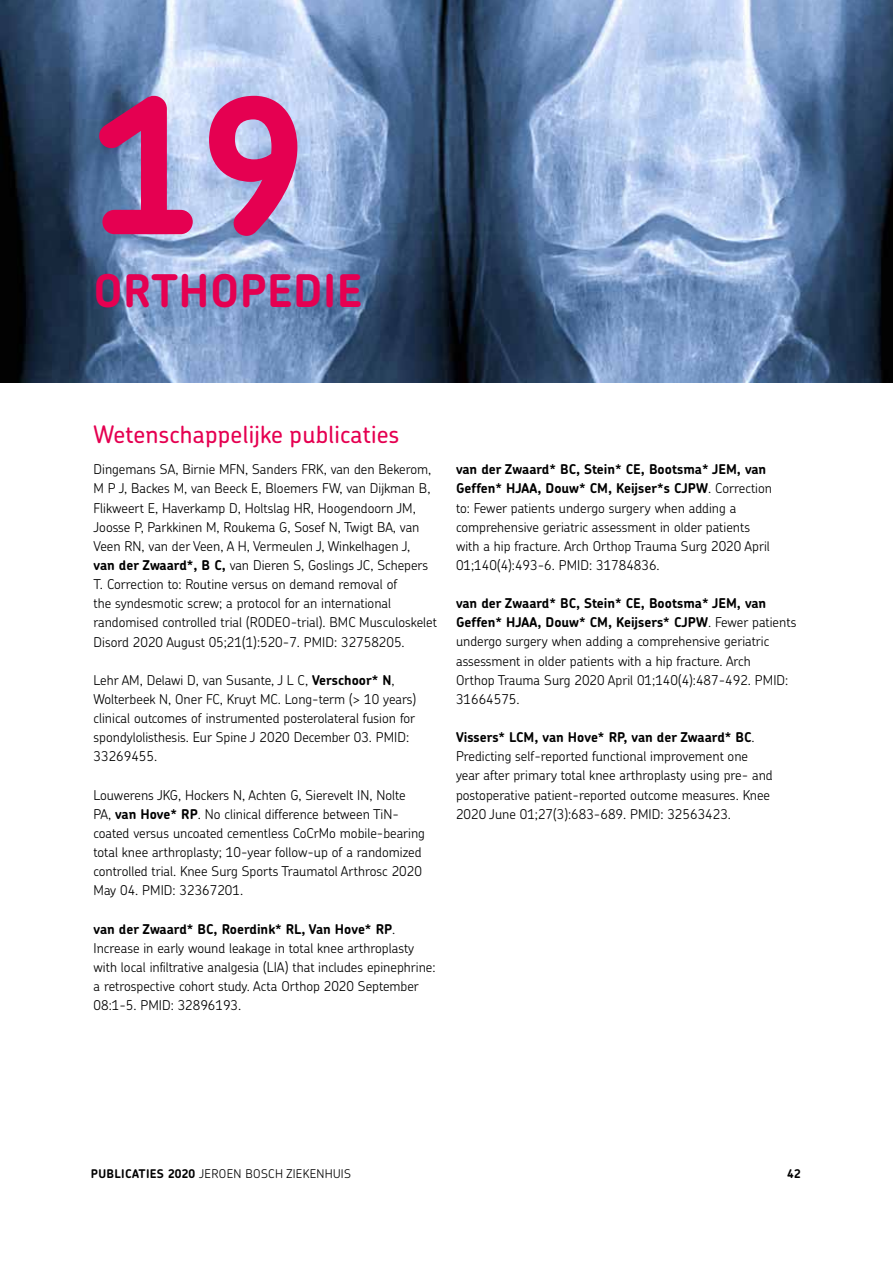
<style>
.page{position:relative;width:893px;height:1263px;background:#fff}
.page>*{position:absolute;margin:0;border:0;box-sizing:border-box;transform-origin:0 0}
.t1{font:700 187.5px "Chevin Pro";color:#e50051}
.t2{font:700 45px "Chevin Pro";letter-spacing:.01em;color:#e50051}
.t3{font:500 24px "Chevin Pro";letter-spacing:.01em;color:#e50051}
.t4{font:300 13.5px/19.2px "Chevin Pro";color:#000}
.t5{font:300 12px "Chevin Pro";letter-spacing:.025em;color:#000}
.t6{font:700 12px "Chevin Pro";color:#000}
.s1{font-weight:700}
</style>
<div class="page">
<img style="left:0;top:0;width:893px;height:383px">
<h1 class="t1" style="left:94px;top:43px;width:213px">19</h1>
<h2 class="t2" style="left:94px;top:261px;width:270px">ORTHOPEDIE</h2>
<h3 class="t3" style="left:94px;top:418px;width:307px">Wetenschappelijke publicaties</h3>
<p class="t4" style="left:94px;top:459px;width:345px">Dingemans SA, Birnie MFN, Sanders FRK, van den Bekerom, M P J, Backes M, van Beeck E, Bloemers FW, van Dijkman B, Flikweert E, Haverkamp D, Holtslag HR, Hoogendoorn JM, Joosse P, Parkkinen M, Roukema G, Sosef N, Twigt BA, van Veen RN, van der Veen, A H, Vermeulen J, Winkelhagen J,<br><span class="s1">van der Zwaard*, B C,</span> van Dieren S, Goslings JC, Schepers T. Correction to: Routine versus on demand removal of<br>the syndesmotic screw; a protocol for an international randomised controlled trial (RODEO-trial). BMC Musculoskelet Disord 2020 August 05;21(1):520-7. PMID: 32758205.</p>
<p class="t4" style="left:94px;top:670px;width:324px">Lehr AM, Delawi D, van Susante, J L C, <span class="s1">Verschoor* N</span>, Wolterbeek N, Oner FC, Kruyt MC. Long-term (&gt; 10 years) clinical outcomes of instrumented posterolateral fusion for spondylolisthesis. Eur Spine J 2020 December 03. PMID:<br>33269455.</p>
<p class="t4" style="left:94px;top:785px;width:333px">Louwerens JKG, Hockers N, Achten G, Sierevelt IN, Nolte PA, <span class="s1">van Hove* RP</span>. No clinical difference between TiN&shy;coated versus uncoated cementless CoCrMo mobile-bearing total knee arthroplasty; 10-year follow-up of a randomized controlled trial. Knee Surg Sports Traumatol Arthrosc 2020<br>May 04. PMID: 32367201.</p>
<p class="t4" style="left:94px;top:919px;width:344px"><span class="s1">van der Zwaard* BC, Roerdink* RL, Van Hove* RP</span>.<br>Increase in early wound leakage in total knee arthroplasty with local infiltrative analgesia (LIA) that includes epinephrine: a retrospective cohort study. Acta Orthop 2020 September 08:1-5. PMID: 32896193.</p>
<p class="t4" style="left:456px;top:459px;width:317px"><span class="s1">van der Zwaard* BC, Stein* CE, Bootsma* JEM, van Geffen* HJAA, Douw* CM, Keijser*s CJPW</span>. Correction to: Fewer patients undergo surgery when adding a comprehensive geriatric assessment in older patients with a hip fracture. Arch Orthop Trauma Surg 2020 April 01;140(4):493-6. PMID: 31784836.</p>
<p class="t4" style="left:456px;top:593px;width:342px"><span class="s1">van der Zwaard* BC, Stein* CE, Bootsma* JEM, van Geffen* HJAA, Douw* CM, Keijsers* CJPW</span>. Fewer patients undergo surgery when adding a comprehensive geriatric assessment in older patients with a hip fracture. Arch<br>Orthop Trauma Surg 2020 April 01;140(4):487-492. PMID:<br>31664575.</p>
<p class="t4" style="left:456px;top:727px;width:318px"><span class="s1">Vissers* LCM, van Hove* RP, van der Zwaard* BC</span>.<br>Predicting self-reported functional improvement one year after primary total knee arthroplasty using pre- and postoperative patient-reported outcome measures. Knee 2020 June 01;27(3):683-689. PMID: 32563423.</p>
<p class="t5" style="left:91px;top:1166px;width:262px"><span class="s1">PUBLICATIES 2020</span> JEROEN BOSCH ZIEKENHUIS</p>
<p class="t6" style="left:787px;top:1166px;width:15px">42</p>
</div>
